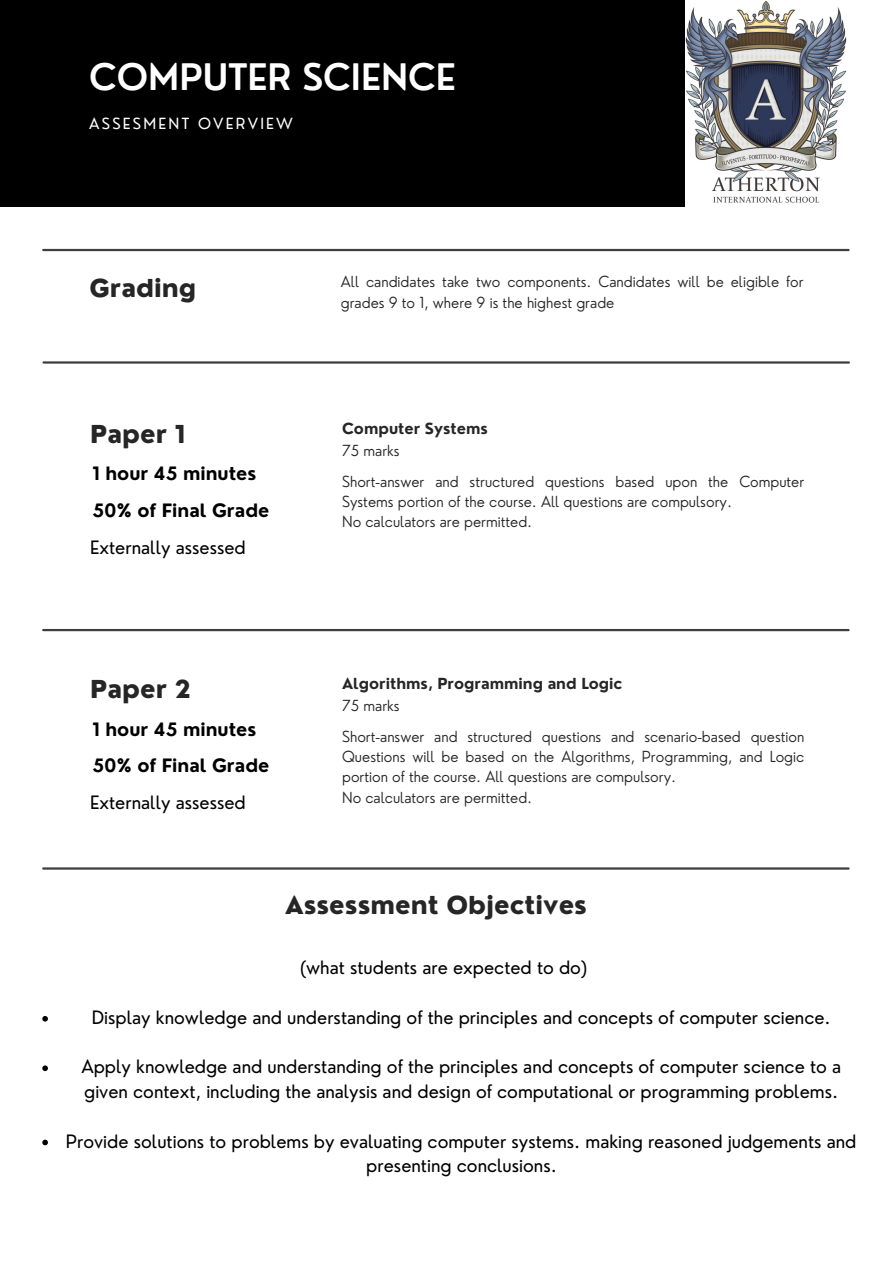
<style>
.page{position:relative;width:893px;height:1264px;background:#fff}
.page>*{position:absolute;margin:0;border:0;box-sizing:border-box;transform-origin:0 0}
.t1{font:600 35.7px "Nourd";color:#fff}
.t2{font:800 24.15px "Nourd";color:#272626}
.t3{font:18px/24.8px "Nourd";color:#000}
.t4{font:700 18px "Nourd";color:#000}
.t5{font:15px "Nourd";letter-spacing:.15em;color:#fff}
.t6{font:300 14.85px/20.2px "Nourd";color:#272626}
.t7{font:700 14.85px "Nourd";color:#272626}
</style>
<div class="page">
<div style="left:0;top:0;width:735px;height:206px;background:#000"></div>
<hr style="left:43px;top:249px;width:805px;height:2px;background:#3d3d3d">
<hr style="left:44px;top:361px;width:804px;height:2px;background:#3d3d3d">
<hr style="left:43px;top:867px;width:805px;height:2px;background:#3d3d3d">
<hr style="left:43px;top:629px;width:805px;height:2px;background:#3d3d3d">
<img style="left:685px;top:0;width:161px;height:206px">
<svg style="left:42px;top:1016px;width:6px;height:5px"></svg>
<svg style="left:42px;top:1065px;width:6px;height:6px"></svg>
<svg style="left:42px;top:1139px;width:6px;height:6px"></svg>
<p class="t1" style="left:89px;top:54px;width:368px">COMPUTER SCIENCE</p>
<p class="t5" style="left:89px;top:114px;width:205px">ASSESMENT OVERVIEW</p>
<p class="t2" style="left:90px;top:272px;width:108px">Grading</p>
<p class="t6" style="left:341px;top:272px;width:464px">All candidates take two components. Candidates will be eligible for grades 9 to 1, where 9 is the highest grade</p>
<p class="t2" style="left:90px;top:419px;width:97px">Paper 1</p>
<p class="t4" style="left:92px;top:462px;width:165px">1 hour 45 minutes</p>
<p class="t4" style="left:92px;top:499px;width:178px">50% of Final Grade</p>
<p class="t3" style="left:90px;top:535px;width:157px">Externally assessed</p>
<p class="t7" style="left:342px;top:419px;width:147px">Computer Systems</p>
<p class="t6" style="left:342px;top:440px;width:59px">75 marks</p>
<p class="t6" style="left:342px;top:471px;width:463px">Short-answer and structured questions based upon the Computer<br>Systems portion of the course. All questions are compulsory.</p>
<p class="t6" style="left:342px;top:511px;width:192px">No calculators are permitted.</p>
<p class="t2" style="left:90px;top:674px;width:102px">Paper 2</p>
<p class="t4" style="left:92px;top:717px;width:165px">1 hour 45 minutes</p>
<p class="t4" style="left:92px;top:754px;width:178px">50% of Final Grade</p>
<p class="t3" style="left:90px;top:790px;width:157px">Externally assessed</p>
<p class="t7" style="left:342px;top:674px;width:282px">Algorithms, Programming and Logic</p>
<p class="t6" style="left:342px;top:695px;width:59px">75 marks</p>
<p class="t6" style="left:342px;top:726px;width:464px;text-align:justify">Short-answer and structured questions and scenario-based question Questions will be based on the Algorithms, Programming, and Logic portion of the course. All questions are compulsory.</p>
<p class="t6" style="left:342px;top:787px;width:192px">No calculators are permitted.</p>
<p class="t2" style="left:285px;top:890px;width:303px">Assessment Objectives</p>
<p class="t3" style="left:300px;top:955px;width:288px">(what students are expected to do)</p>
<p class="t3" style="left:92px;top:1004px;width:740px">Display knowledge and understanding of the principles and concepts of computer science.</p>
<p class="t3" style="left:81px;top:1054px;width:761px">Apply knowledge and understanding of the principles and concepts of computer science to a given context, including the analysis and design of computational or programming problems.</p>
<p class="t3" style="left:66px;top:1128px;width:792px;text-align:center">Provide solutions to problems by evaluating computer systems. making reasoned judgements and presenting conclusions.</p>
</div>
